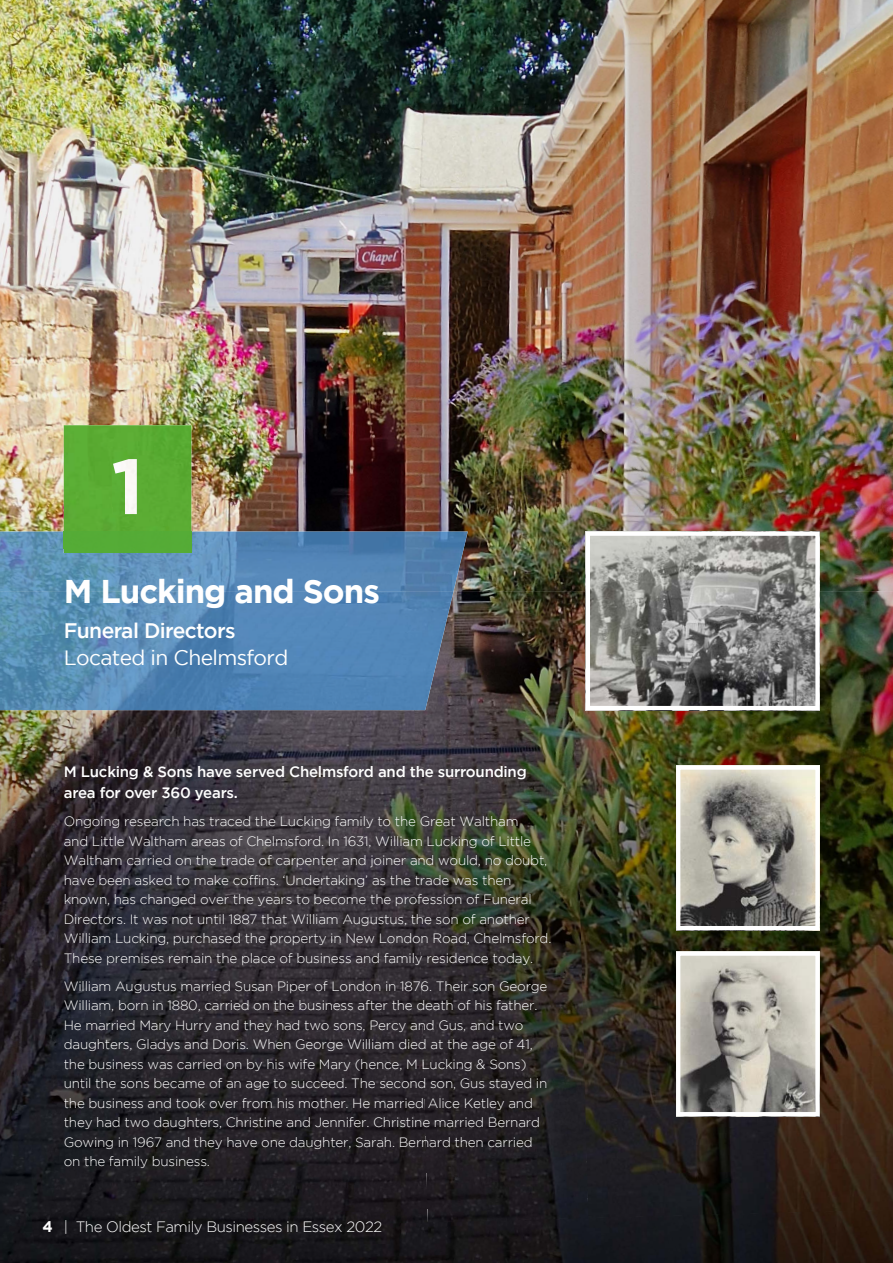
<style>
.page{position:relative;width:893px;height:1263px;background:#fff}
.page>*{position:absolute;margin:0;border:0;box-sizing:border-box;transform-origin:0 0}
.t1{font:700 33px "Gotham";letter-spacing:-.03em;color:#fff}
.t2{font:21px "Gotham";letter-spacing:-.03em;color:#fff}
.t3{font:500 21px "Gotham";letter-spacing:-.03em;color:#fff}
.t4{font:500 15px/21px "Gotham";letter-spacing:-.015em;color:#fff}
.t5{font:300 15px "Gotham";letter-spacing:-.03em;color:#fff}
.t6{font:300 13.5px/19.5px "Gotham";letter-spacing:-.015em;color:#fff}
.s1{font-weight:700}
</style>
<div class="page">
<img style="left:0;top:0;width:893px;height:591px">
<img style="left:588px;top:591px;width:305px;height:297px">
<img style="left:588px;top:888px;width:305px;height:321px">
<img style="left:0;top:1209px;width:893px;height:54px">
<img style="left:422px;top:591px;width:166px;height:631px">
<img style="left:101px;top:710px;width:321px;height:298px">
<img style="left:0;top:1008px;width:428px;height:225px">
<img style="left:0;top:710px;width:101px;height:310px">
<img style="left:35px;top:1212px;width:355px;height:31px">
<img style="left:0;top:531px;width:468px;height:60px">
<img style="left:0;top:591px;width:454px;height:119px">
<img style="left:591px;top:536px;width:224px;height:169px">
<div style="left:586px;top:531px;width:234px;height:179px;border:4px solid #fff"></div>
<img style="left:681px;top:770px;width:134px;height:155px">
<div style="left:676px;top:765px;width:144px;height:165px;border:4px solid #fff"></div>
<img style="left:681px;top:956px;width:134px;height:155px">
<div style="left:676px;top:951px;width:144px;height:165px;border:4px solid #fff"></div>
<div style="left:64px;top:425px;width:127px;height:128px;background:#5aac34"></div>
<img style="left:113px;top:459px;width:24px;height:55px">
<h1 class="t1" style="left:64px;top:572px;width:318px">M Lucking and Sons</h1>
<h2 class="t3" style="left:64px;top:619px;width:173px">Funeral Directors</h2>
<h2 class="t2" style="left:64px;top:646px;width:226px">Located in Chelmsford</h2>
<p class="t4" style="left:64px;top:761px;width:464px">M Lucking &amp; Sons have served Chelmsford and the surrounding area for over 360 years.</p>
<p class="t6" style="left:64px;top:812px;width:489px">Ongoing research has traced the Lucking family to the Great Waltham<br>and Little Waltham areas of Chelmsford. In 1631, William Lucking of Little Waltham carried on the trade of carpenter and joiner and would, no doubt, have been asked to make coffins. ‘Undertaking’ as the trade was then known, has changed over the years to become the profession of Funeral Directors. It was not until 1887 that William Augustus, the son of another William Lucking, purchased the property in New London Road, Chelmsford.<br>These premises remain the place of business and family residence today.</p>
<p class="t6" style="left:64px;top:976px;width:485px">William Augustus married Susan Piper of London in 1876. Their son George William, born in 1880, carried on the business after the death of his father.<br>He married Mary Hurry and they had two sons, Percy and Gus, and two daughters, Gladys and Doris. When George William died at the age of 41, the business was carried on by his wife Mary (hence, M Lucking &amp; Sons) until the sons became of an age to succeed. The second son, Gus stayed in the business and took over from his mother. He married Alice Ketley and they had two daughters, Christine and Jennifer. Christine married Bernard Gowing in 1967 and they have one daughter, Sarah. Bernard then carried on the family business.</p>
<p class="t5" style="left:43px;top:1219px;width:341px"><span class="s1">4</span> | The Oldest Family Businesses in Essex 2022</p>
</div>
